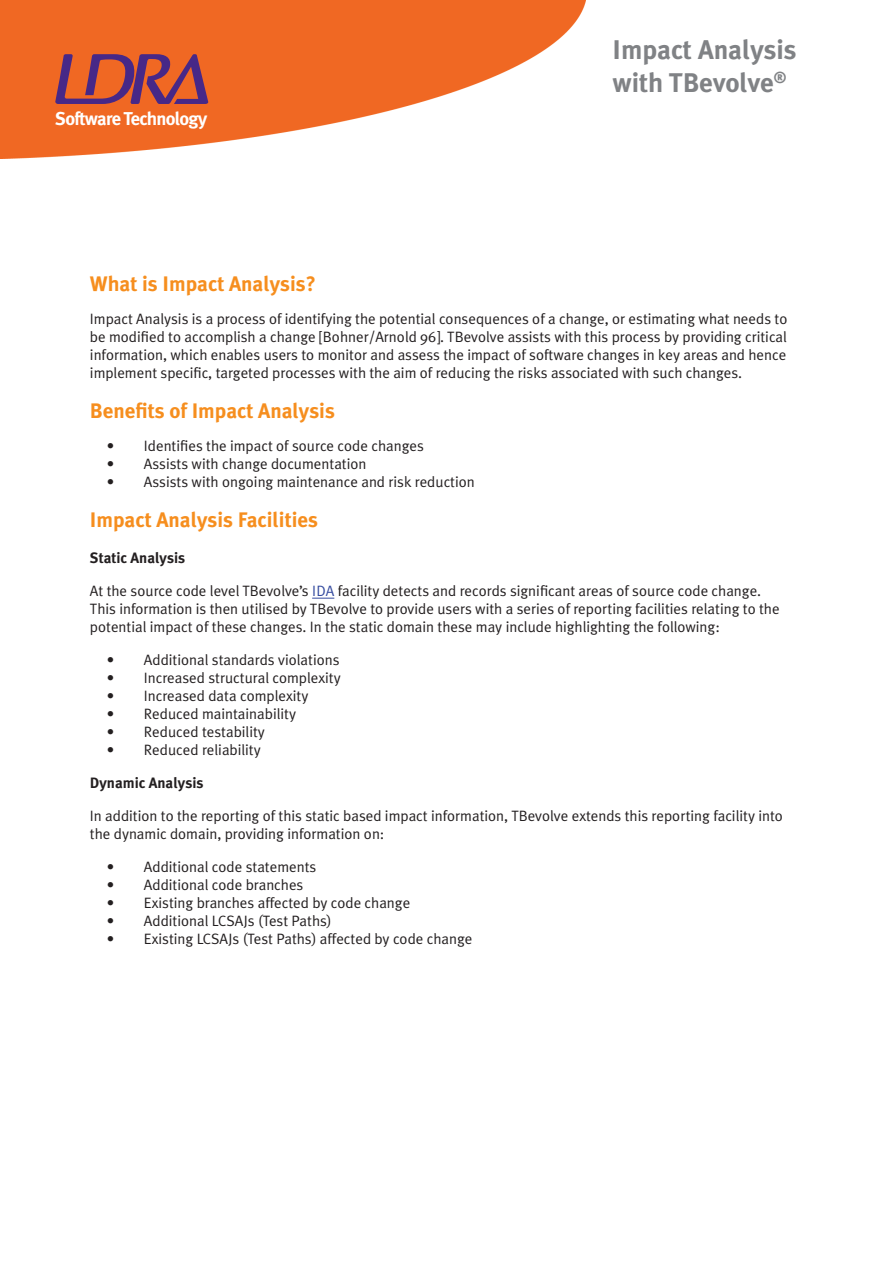
<style>
.page{position:relative;width:893px;height:1263px;background:#fff}
.page>*{position:absolute;margin:0;border:0;box-sizing:border-box;transform-origin:0 0}
.t1{font:700 27px/32.4px "Meta Plus";color:#808285}
.t2{font:700 21px "Meta Plus";color:#f68e1e}
.t3{font:700 18.6px "Meta Plus";letter-spacing:-.04em;color:#fff}
.t4{font:15px/18px "Meta Plus Normal";color:#231f20}
.t5{font:700 15px "Meta Plus";color:#231f20}
.s1{color:#354b9f}
</style>
<div class="page">
<svg style="left:312px;top:598px;width:22px;height:1px"></svg>
<img style="left:0;top:0;width:586px;height:159px">
<svg style="left:55px;top:54px;width:154px;height:50px;background:#a64c4e"></svg>
<p class="t3" style="left:55px;top:107px;width:154px">Software Technology</p>
<h1 class="t1" style="left:612px;top:34px;width:186px">Impact Analysis with TBevolve<sup>®</sup></h1>
<h2 class="t2" style="left:90px;top:271px;width:228px">What is Impact Analysis?</h2>
<p class="t4" style="left:90px;top:309px;width:699px;text-align:justify">Impact Analysis is a process of identifying the potential consequences of a change, or estimating what needs to be modified to accomplish a change [Bohner/Arnold 96]. TBevolve assists with this process by providing critical information, which enables users to monitor and assess the impact of software changes in key areas and hence implement specific, targeted processes with the aim of reducing the risks associated with such changes.</p>
<h2 class="t2" style="left:90px;top:398px;width:246px">Benefits of Impact Analysis</h2>
<p class="t4" style="left:107px;top:436px;width:318px">• Identifies the impact of source code changes</p>
<p class="t4" style="left:107px;top:454px;width:261px">• Assists with change documentation</p>
<p class="t4" style="left:107px;top:472px;width:369px">• Assists with ongoing maintenance and risk reduction</p>
<h2 class="t2" style="left:90px;top:508px;width:230px">Impact Analysis Facilities</h2>
<p class="t5" style="left:90px;top:549px;width:97px">Static Analysis</p>
<p class="t4" style="left:90px;top:582px;width:691px">At the source code level TBevolve’s <span class="s1">IDA</span> facility detects and records significant areas of source code change.<br>This information is then utilised by TBevolve to provide users with a series of reporting facilities relating to the potential impact of these changes. In the static domain these may include highlighting the following:</p>
<p class="t4" style="left:107px;top:651px;width:234px">• Additional standards violations</p>
<p class="t4" style="left:107px;top:669px;width:235px">• Increased structural complexity</p>
<p class="t4" style="left:107px;top:687px;width:203px">• Increased data complexity</p>
<p class="t4" style="left:107px;top:705px;width:191px">• Reduced maintainability</p>
<p class="t4" style="left:107px;top:723px;width:159px">• Reduced testability</p>
<p class="t4" style="left:107px;top:741px;width:155px">• Reduced reliability</p>
<p class="t5" style="left:90px;top:774px;width:115px">Dynamic Analysis</p>
<p class="t4" style="left:90px;top:807px;width:694px">In addition to the reporting of this static based impact information, TBevolve extends this reporting facility into the dynamic domain, providing information on:</p>
<p class="t4" style="left:107px;top:858px;width:211px">• Additional code statements</p>
<p class="t4" style="left:107px;top:876px;width:198px">• Additional code branches</p>
<p class="t4" style="left:107px;top:894px;width:305px">• Existing branches affected by code change</p>
<p class="t4" style="left:107px;top:912px;width:226px">• Additional LCSAJs (Test Paths)</p>
<p class="t4" style="left:107px;top:930px;width:367px">• Existing LCSAJs (Test Paths) affected by code change</p>
</div>
